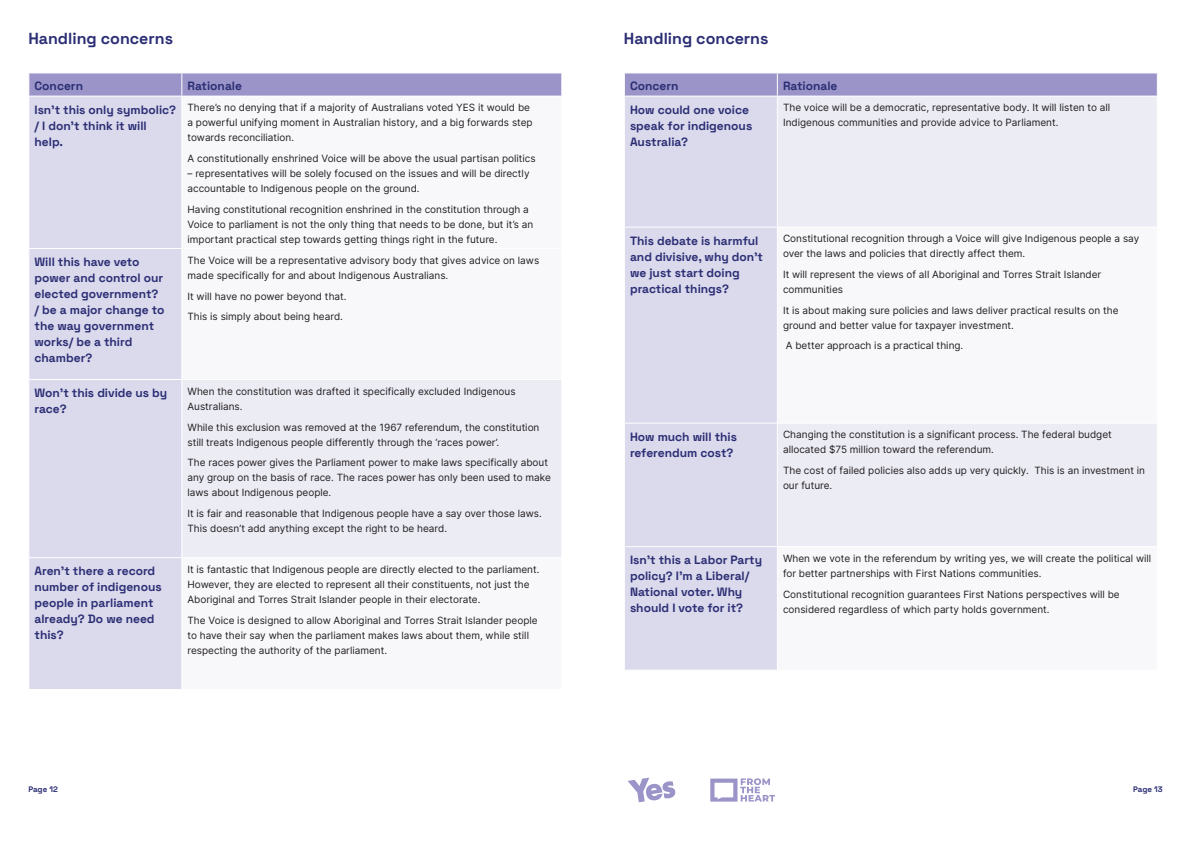
<style>
.page{position:relative;width:1191px;height:842px;background:#fff}
.page>*{position:absolute;margin:0;border:0;box-sizing:border-box;transform-origin:0 0}
.t1{font:300 16px "Space Grotesk";color:#2b2e74}
.t2{font:300 12px/16px "Space Grotesk";color:#2b2e74}
.t3{font:10px/15px "Inter";color:#231f20}
.t4{font:300 8px "Space Grotesk";letter-spacing:-.005em;color:#2b2e74}
</style>
<div class="page">
<svg style="left:628px;top:778px;width:47px;height:24px"></svg>
<svg style="left:710px;top:778px;width:65px;height:24px"></svg>
<div style="left:29px;top:97px;width:152px;height:592px;background:#dbd9ec"></div>
<div style="left:182px;top:379px;width:380px;height:179px;background:#ececf5"></div>
<svg style="left:29px;top:73px;width:533px;height:23px;background:#9e98ca"></svg>
<hr style="left:28px;top:248px;width:154px;height:1px;background:#fff">
<hr style="left:28px;top:379px;width:154px;height:1px;background:#fff">
<hr style="left:182px;top:379px;width:380px;height:1px;background:#fff">
<hr style="left:561px;top:380px;width:1px;height:177px;background:#fff">
<hr style="left:28px;top:557px;width:154px;height:1px;background:#fff">
<hr style="left:182px;top:557px;width:380px;height:1px;background:#fff">
<div style="left:625px;top:97px;width:152px;height:573px;background:#dbd9ec"></div>
<div style="left:778px;top:97px;width:378px;height:130px;background:#ececf5"></div>
<div style="left:778px;top:424px;width:378px;height:122px;background:#ececf5"></div>
<svg style="left:624px;top:73px;width:533px;height:23px;background:#9e98ca"></svg>
<hr style="left:624px;top:227px;width:153px;height:1px;background:#fff">
<hr style="left:624px;top:423px;width:153px;height:1px;background:#fff">
<hr style="left:624px;top:546px;width:153px;height:1px;background:#fff">
<h1 class="t1" style="left:28px;top:27px;width:146px">Handling concerns</h1>
<p class="t2" style="left:35px;top:78px;width:50px">Concern</p>
<p class="t2" style="left:187px;top:78px;width:56px">Rationale</p>
<p class="t2" style="left:35px;top:101px;width:143px">Isn’t this only symbolic? / I don’t think it will help.</p>
<p class="t3" style="left:187px;top:100px;width:347px">There’s no denying that if a majority of Australians voted YES it would be a powerful unifying moment in Australian history, and a big forwards step towards reconciliation.</p>
<p class="t3" style="left:187px;top:151px;width:350px">A constitutionally enshrined Voice will be above the usual partisan politics</p>
<p class="t3" style="left:187px;top:166px;width:343px">– representatives will be solely focused on the issues and will be directly accountable to Indigenous people on the ground.</p>
<p class="t3" style="left:187px;top:201px;width:347px">Having constitutional recognition enshrined in the constitution through a<br>Voice to parliament is not the only thing that needs to be done, but it’s an important practical step towards getting things right in the future.</p>
<p class="t2" style="left:35px;top:253px;width:131px">Will this have veto power and control our elected government? / be a major change to the way government works/ be a third chamber?</p>
<p class="t3" style="left:187px;top:252px;width:353px">The Voice will be a representative advisory body that gives advice on laws made specifically for and about Indigenous Australians.</p>
<p class="t3" style="left:187px;top:285px;width:161px;line-height:20.7px">It will have no power beyond that.<br>This is simply about being heard.</p>
<p class="t2" style="left:35px;top:384px;width:134px">Won’t this divide us by race?</p>
<p class="t3" style="left:187px;top:383px;width:330px">When the constitution was drafted it specifically excluded Indigenous<br>Australians.</p>
<p class="t3" style="left:187px;top:419px;width:353px">While this exclusion was removed at the 1967 referendum, the constitution still treats Indigenous people differently through the ‘races power’.</p>
<p class="t3" style="left:187px;top:455px;width:365px">The races power gives the Parliament power to make laws specifically about any group on the basis of race. The races power has only been used to make laws about Indigenous people.</p>
<p class="t3" style="left:187px;top:505px;width:356px">It is fair and reasonable that Indigenous people have a say over those laws.<br>This doesn’t add anything except the right to be heard.</p>
<p class="t2" style="left:35px;top:562px;width:129px">Aren’t there a record number of indigenous people in parliament already? Do we need this?</p>
<p class="t3" style="left:187px;top:562px;width:353px">It is fantastic that Indigenous people are directly elected to the parliament.<br>However, they are elected to represent all their constituents, not just the<br>Aboriginal and Torres Strait Islander people in their electorate.</p>
<p class="t3" style="left:187px;top:612px;width:352px">The Voice is designed to allow Aboriginal and Torres Strait Islander people to have their say when the parliament makes laws about them, while still respecting the authority of the parliament.</p>
<h1 class="t1" style="left:624px;top:27px;width:146px">Handling concerns</h1>
<p class="t2" style="left:630px;top:78px;width:50px">Concern</p>
<p class="t2" style="left:783px;top:78px;width:56px">Rationale</p>
<p class="t2" style="left:630px;top:101px;width:124px">How could one voice speak for indigenous<br>Australia?</p>
<p class="t3" style="left:783px;top:100px;width:329px">The voice will be a democratic, representative body. It will listen to all<br>Indigenous communities and provide advice to Parliament.</p>
<p class="t2" style="left:630px;top:232px;width:135px">This debate is harmful and divisive, why don’t we just start doing practical things?</p>
<p class="t3" style="left:783px;top:231px;width:358px">Constitutional recognition through a Voice will give Indigenous people a say over the laws and policies that directly affect them.</p>
<p class="t3" style="left:783px;top:267px;width:320px">It will represent the views of all Aboriginal and Torres Strait Islander communities</p>
<p class="t3" style="left:783px;top:302px;width:337px">It is about making sure policies and laws deliver practical results on the ground and better value for taxpayer investment.</p>
<p class="t3" style="left:786px;top:338px;width:179px">A better approach is a practical thing.</p>
<p class="t2" style="left:630px;top:428px;width:109px">How much will this referendum cost?</p>
<p class="t3" style="left:783px;top:427px;width:330px">Changing the constitution is a significant process. The federal budget allocated $75 million toward the referendum.</p>
<p class="t3" style="left:783px;top:463px;width:363px">The cost of failed policies also adds up very quickly. This is an investment in our future.</p>
<p class="t2" style="left:630px;top:551px;width:134px">Isn’t this a Labor Party policy? I’m a Liberal/<br>National voter. Why should I vote for it?</p>
<p class="t3" style="left:783px;top:551px;width:370px">When we vote in the referendum by writing yes, we will create the political will for better partnerships with First Nations communities.</p>
<p class="t3" style="left:783px;top:586px;width:338px">Constitutional recognition guarantees First Nations perspectives will be considered regardless of which party holds government.</p>
<p class="t4" style="left:28px;top:783px;width:31px">Page 12</p>
<p class="t4" style="left:1133px;top:783px;width:31px">Page 13</p>
</div>
